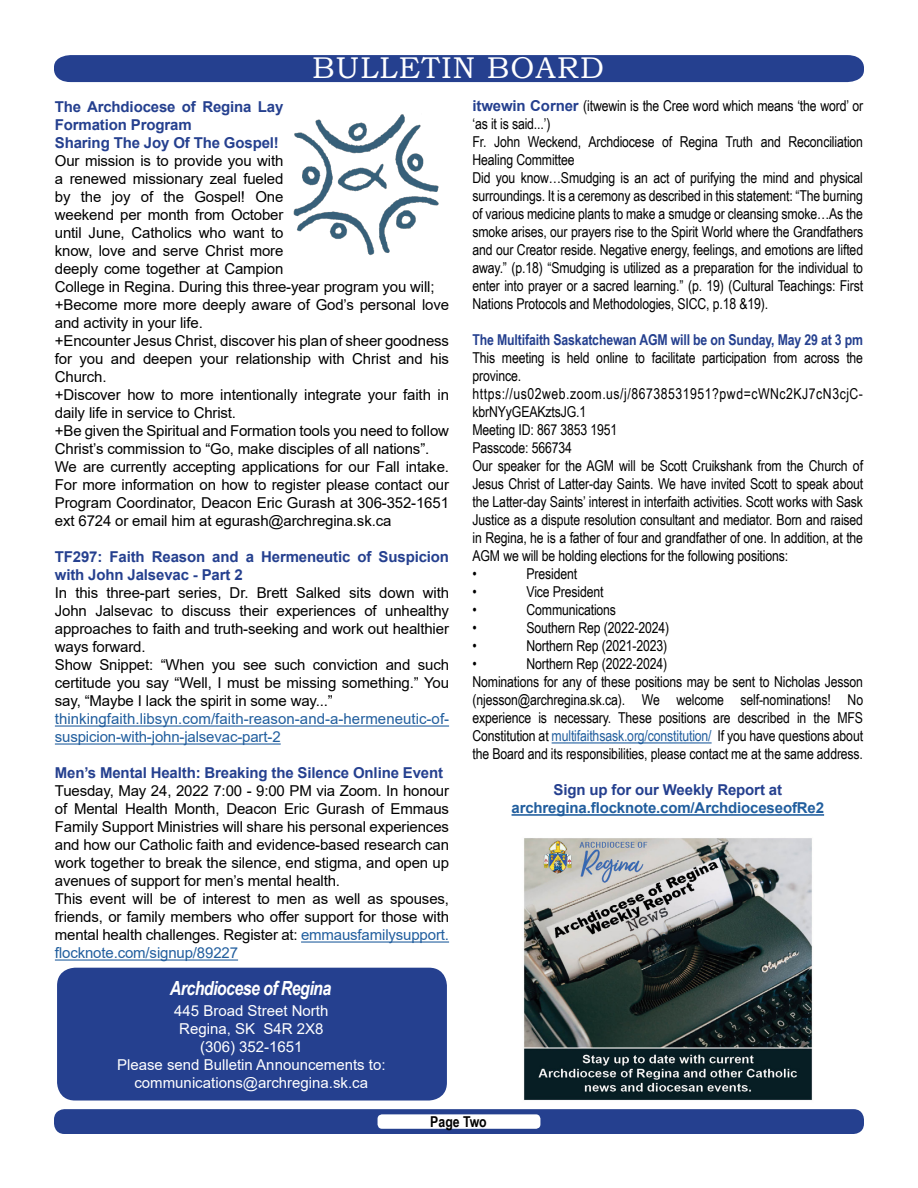
<style>
.page{position:relative;width:918px;height:1188px;background:#fff}
.page>*{position:absolute;margin:0;border:0;box-sizing:border-box;transform-origin:0 0}
.t1{font:30px "Bookman Old Style";letter-spacing:.04em;color:#fff}
.t2{font:italic 700 19.5px "Arial Narrow";letter-spacing:-.03em;color:#fff}
.t3{font:15px/18px "Arial Narrow";letter-spacing:-.01em;color:#000}
.t4{font:15px/18px "Arial";letter-spacing:-.01em;color:#000}
.t5{font:700 15px/18px "Arial";letter-spacing:-.01em;color:#25408f}
.t6{font:15px/18px "Arial";color:#fff;text-align:center}
.t7{font:15px/18px "Arial";letter-spacing:.005em;color:#215e9e}
.t8{font:700 15px "Arial Narrow";letter-spacing:-.01em;color:#25408f}
.t9{font:700 15px "Arial";letter-spacing:-.01em;color:#215e9e}
.t10{font:700 15px "Arial Narrow";color:#000}
.s1{color:#215e9e}
.s2{font-family:"Arial";font-weight:700;color:#25408f}
</style>
<div class="page">
<div style="left:54px;top:55px;width:810px;height:27px;background:#25408f"></div>
<div style="left:54px;top:1109px;width:810px;height:25px;background:#25408f;border-radius:10px"></div>
<div style="left:378px;top:1114px;width:162px;height:15px;background:#fff;border-radius:5px"></div>
<hr style="left:55px;top:725px;width:394px;height:2px;background:#215e9e">
<hr style="left:55px;top:743px;width:226px;height:2px;background:#215e9e">
<hr style="left:301px;top:941px;width:148px;height:2px;background:#215e9e">
<hr style="left:55px;top:959px;width:183px;height:2px;background:#215e9e">
<hr style="left:552px;top:742px;width:160px;height:1px;background:#215e9e">
<hr style="left:512px;top:814px;width:312px;height:2px;background:#215e9e">
<div style="left:57px;top:968px;width:390px;height:133px;background:#25408f;border-radius:18px"></div>
<img style="left:293px;top:114px;width:146px;height:142px">
<img style="left:523px;top:838px;width:289px;height:262px">
<h1 class="t1" style="left:312px;top:48px;width:293px">BULLETIN BOARD</h1>
<p class="t5" style="left:55px;top:98px;width:230px">The Archdiocese of Regina Lay<br>Formation Program<br>Sharing The Joy Of The Gospel!</p>
<p class="t4" style="left:55px;top:152px;width:396px">Our mission is to provide you with<br>a renewed missionary zeal fueled<br>by the joy of the Gospel! One<br>weekend per month from October<br>until June, Catholics who want to<br>know, love and serve Christ more<br>deeply come together at Campion<br>College in Regina. During this three-year program you will; +Become more more deeply aware of God’s personal love and activity in your life.<br>+Encounter Jesus Christ, discover his plan of sheer goodness for you and deepen your relationship with Christ and his Church.<br>+Discover how to more intentionally integrate your faith in daily life in service to Christ.<br>+Be given the Spiritual and Formation tools you need to follow Christ’s commission to “Go, make disciples of all nations”.<br>We are currently accepting applications for our Fall intake.<br>For more information on how to register please contact our Program Coordinator, Deacon Eric Gurash at 306-352-1651 ext 6724 or email him at egurash@archregina.sk.ca</p>
<p class="t5" style="left:55px;top:548px;width:396px">TF297: Faith Reason and a Hermeneutic of Suspicion with John Jalsevac - Part 2</p>
<p class="t4" style="left:55px;top:584px;width:396px">In this three-part series, Dr. Brett Salked sits down with John Jalsevac to discuss their experiences of unhealthy approaches to faith and truth-seeking and work out healthier ways forward.<br>Show Snippet: “When you see such conviction and such certitude you say “Well, I must be missing something.” You say, “Maybe I lack the spirit in some way...”</p>
<p class="t7" style="left:55px;top:710px;width:396px">thinkingfaith.libsyn.com/faith-reason-and-a-hermeneutic-of&shy;suspicion-with-john-jalsevac-part-2</p>
<p class="t5" style="left:55px;top:764px;width:390px">Men’s Mental Health: Breaking the Silence Online Event</p>
<p class="t4" style="left:55px;top:782px;width:396px">Tuesday, May 24, 2022 7:00 - 9:00 PM via Zoom. In honour of Mental Health Month, Deacon Eric Gurash of Emmaus Family Support Ministries will share his personal experiences and how our Catholic faith and evidence-based research can work together to break the silence, end stigma, and open up avenues of support for men’s mental health.<br>This event will be of interest to men as well as spouses, friends, or family members who offer support for those with mental health challenges. Register at: <span class="s1">emmausfamilysupport. flocknote.com/signup/89227</span></p>
<h2 class="t2" style="left:170px;top:974px;width:163px">Archdiocese of Regina</h2>
<p class="t6" style="left:117px;top:1002px;width:270px">445 Broad Street North<br>Regina, SK S4R 2X8<br>(306) 352-1651<br>Please send Bulletin Announcements to: communications@archregina.sk.ca</p>
<p class="t3" style="left:472px;top:97px;width:392px"><span class="s2">itwewin Corner</span> (itwewin is the Cree word which means ‘the word’ or ‘as it is said...’)<br>Fr. John Weckend, Archdiocese of Regina Truth and Reconciliation Healing Committee<br>Did you know…Smudging is an act of purifying the mind and physical surroundings. It is a ceremony as described in this statement: “The burning of various medicine plants to make a smudge or cleansing smoke…As the smoke arises, our prayers rise to the Spirit World where the Grandfathers and our Creator reside. Negative energy, feelings, and emotions are lifted away.” (p.18) “Smudging is utilized as a preparation for the individual to enter into prayer or a sacred learning.” (p. 19) (Cultural Teachings: First Nations Protocols and Methodologies, SICC, p.18 &amp;19).</p>
<p class="t8" style="left:472px;top:329px;width:392px">The Multifaith Saskatchewan AGM will be on Sunday, May 29 at 3 pm</p>
<p class="t3" style="left:472px;top:349px;width:392px">This meeting is held online to facilitate participation from across the province. https://us02web.zoom.us/j/86738531951?pwd=cWNc2KJ7cN3cjC&shy;kbrNYyGEAKztsJG.1<br>Meeting ID: 867 3853 1951<br>Passcode: 566734<br>Our speaker for the AGM will be Scott Cruikshank from the Church of Jesus Christ of Latter-day Saints. We have invited Scott to speak about the Latter-day Saints’ interest in interfaith activities. Scott works with Sask Justice as a dispute resolution consultant and mediator. Born and raised in Regina, he is a father of four and grandfather of one. In addition, at the AGM we will be holding elections for the following positions:<br>•</p>
<p class="t3" style="left:526px;top:565px;width:52px">President</p>
<p class="t3" style="left:472px;top:583px;width:6px">•</p>
<p class="t3" style="left:526px;top:583px;width:79px">Vice President</p>
<p class="t3" style="left:472px;top:601px;width:6px">•</p>
<p class="t3" style="left:526px;top:601px;width:91px">Communications</p>
<p class="t3" style="left:472px;top:619px;width:6px">•</p>
<p class="t3" style="left:526px;top:619px;width:144px">Southern Rep (2022-2024)</p>
<p class="t3" style="left:472px;top:637px;width:6px">•</p>
<p class="t3" style="left:526px;top:637px;width:142px">Northern Rep (2021-2023)</p>
<p class="t3" style="left:472px;top:655px;width:6px">•</p>
<p class="t3" style="left:472px;top:655px;width:392px;text-indent:54px">Northern Rep (2022-2024)<br>Nominations for any of these positions may be sent to Nicholas Jesson (njesson@archregina.sk.ca). We welcome self-nominations! No experience is necessary. These positions are described in the MFS Constitution at <span class="s1">multifaithsask.org/constitution/</span> If you have questions about the Board and its responsibilities, please contact me at the same address.</p>
<p class="t5" style="left:554px;top:781px;width:230px">Sign up for our Weekly Report at</p>
<p class="t9" style="left:512px;top:798px;width:314px">archregina.flocknote.com/ArchdioceseofRe2</p>
<p class="t10" style="left:430px;top:1110px;width:58px">Page Two</p>
</div>
